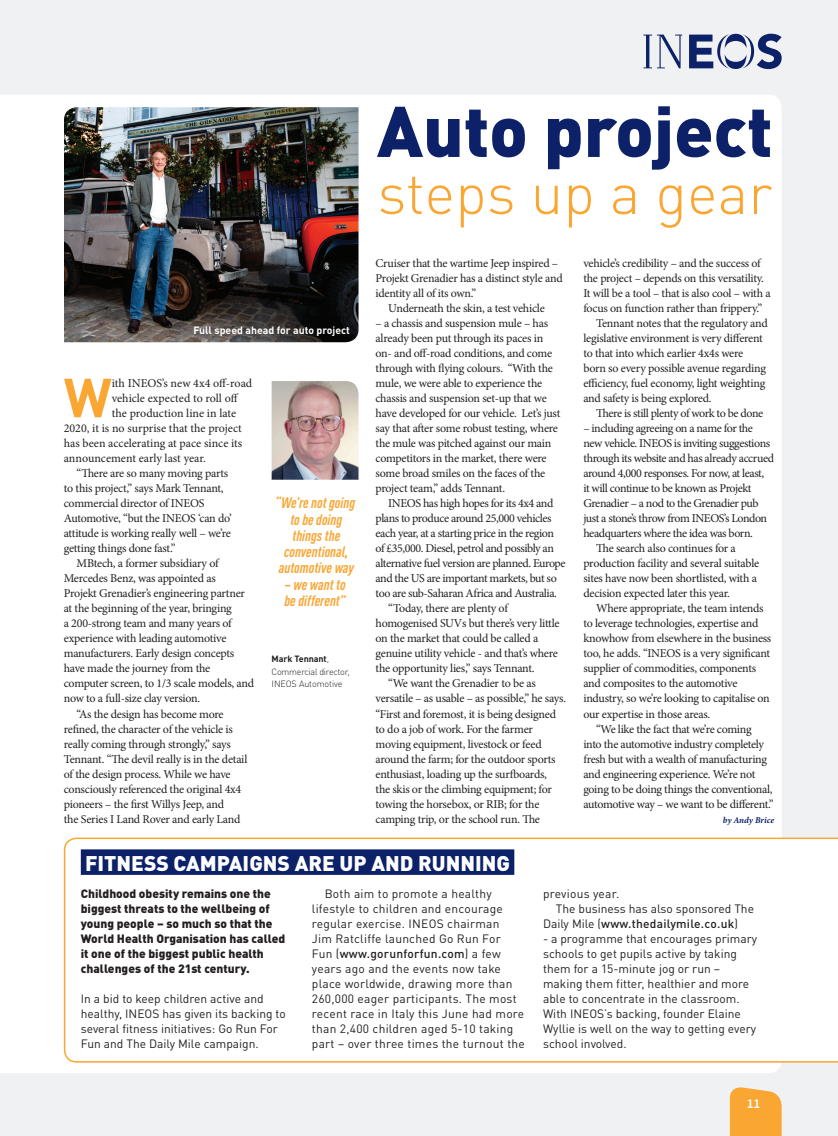
<style>
.page{position:relative;width:838px;height:1136px;background:#fff}
.page>*{position:absolute;margin:0;border:0;box-sizing:border-box;transform-origin:0 0}
.Headline_Case_Heav{font:900 70.5px "DINOT";color:#0d2169}
.Headline_Case_Ligh{font:300 58.5px "DINOT";color:#faa633}
.Bodycopy_Drop_Cap{font:700 54.15px "DINOT";color:#faa633}
.Box_Headline_Red{font:900 21px "DINOT";color:#fff}
.t1{font:italic 700 condensed 15px "DINOT";color:#faa633}
.t2{font:600 13.5px "Source Sans Pro";color:#fff}
.Bodycopy_Indent{font:12px/15px "Minion Pro";letter-spacing:-.025em;color:#231f20}
.Box_Bodycopy_Inden{font:12px/15px "DINOT";letter-spacing:.005em;color:#231f20}
.Box_Standfirst{font:900 12px/15px "DINOT";color:#231f20}
.Bodycopy_Drop_Cap-2{font:12px "Minion Pro";color:#231f20}
.Box_Bodycopy_No_In{font:12px/15px "DINOT";color:#231f20}
.Picture_Caption_Gr{font:700 10.5px "DINOT";color:#fff}
.Quote_Credit{font:300 9px/12.6px "DINOT";letter-spacing:-.03em;color:#231f20}
.t3{font:700 9px "DINOT";letter-spacing:-.01em;color:#231f20}
.Byline{font:italic 700 9px "Minion Pro";letter-spacing:-.005em;color:#0d2169}
.s1{font-weight:300}
.s2{font-weight:500}
</style>
<div class="page">
<div style="left:0;top:0;width:838px;height:1135px;background:#f0f1f2"></div>
<svg style="left:730px;top:1087px;width:51px;height:48px;background:#f9ab40"></svg>
<div style="left:0;top:95px;width:781px;height:977px;background:#fff"></div>
<svg style="left:689px;top:34px;width:92px;height:35px"></svg>
<svg style="left:643px;top:35px;width:39px;height:33px"></svg>
<div style="left:63px;top:836px;width:775px;height:227px;background:#fff"></div>
<img style="left:272px;top:381px;width:86px;height:98px">
<div style="left:81px;top:849px;width:433px;height:25px;background:#0d2169"></div>
<img style="left:64px;top:107px;width:294px;height:235px">
<p class="Picture_Caption_Gr" style="left:193px;top:323px;width:158px">Full speed ahead for auto project</p>
<p class="Bodycopy_Drop_Cap" style="left:64px;top:362px;width:50px">W</p>
<p class="Bodycopy_Drop_Cap-2" style="left:112px;top:375px;width:142px">ith INEOS’s new 4x4 off-road</p>
<p class="Bodycopy_Drop_Cap-2" style="left:112px;top:390px;width:128px">vehicle expected to roll off</p>
<p class="Bodycopy_Drop_Cap-2" style="left:112px;top:405px;width:126px">the production line in late</p>
<p class="Bodycopy_Drop_Cap-2" style="left:64px;top:420px;width:180px">2020, it is no surprise that the project</p>
<p class="Bodycopy_Drop_Cap-2" style="left:64px;top:435px;width:180px">has been accelerating at pace since its</p>
<p class="Bodycopy_Drop_Cap-2" style="left:64px;top:450px;width:144px">announcement early last year.</p>
<p class="Bodycopy_Indent" style="left:64px;top:466px;width:170px;text-indent:13px">“There are so many moving parts to this project,” says Mark Tennant, commercial director of INEOS Automotive, “but the INEOS ‘can do’ attitude is working really well – we’re getting things done fast.”</p>
<p class="Bodycopy_Indent" style="left:64px;top:556px;width:192px;text-indent:13px">MBtech, a former subsidiary of Mercedes Benz, was appointed as<br>Projekt Grenadier’s engineering partner at the beginning of the year, bringing<br>a 200-strong team and many years of experience with leading automotive manufacturers. Early design concepts have made the journey from the computer screen, to 1/3 scale models, and now to a full-size clay version.</p>
<p class="Bodycopy_Indent" style="left:64px;top:706px;width:185px;text-indent:13px">“As the design has become more refined, the character of the vehicle is really coming through strongly,” says Tennant. “The devil really is in the detail of the design process. While we have consciously referenced the original 4x4 pioneers – the first Willys Jeep, and<br>the Series I Land Rover and early Land</p>
<p class="t1" style="left:275px;top:493px;width:82px">“We’re not going</p>
<p class="t1" style="left:290px;top:510px;width:53px">to be doing</p>
<p class="t1" style="left:292px;top:526px;width:49px">things the</p>
<p class="t1" style="left:284px;top:542px;width:66px">conventional,</p>
<p class="t1" style="left:279px;top:559px;width:76px">automotive way</p>
<p class="t1" style="left:284px;top:575px;width:63px">– we want to</p>
<p class="t1" style="left:284px;top:591px;width:63px">be different”</p>
<p class="t3" style="left:272px;top:653px;width:59px">Mark Tennant<span class="s1">,</span></p>
<p class="Quote_Credit" style="left:272px;top:665px;width:80px">Commercial director,<br>INEOS Automotive</p>
<p class="Headline_Case_Heav" style="left:377px;top:84px;width:397px">Auto project</p>
<p class="Headline_Case_Ligh" style="left:377px;top:157px;width:396px">steps up a gear</p>
<p class="Bodycopy_Indent" style="left:375px;top:256px;width:189px">Cruiser that the wartime Jeep inspired –<br>Projekt Grenadier has a distinct style and identity all of its own.”</p>
<p class="Bodycopy_Indent" style="left:388px;top:301px;width:158px">Underneath the skin, a test vehicle</p>
<p class="Bodycopy_Indent" style="left:375px;top:316px;width:186px">– a chassis and suspension mule – has already been put through its paces in on- and off-road conditions, and come through with flying colours. “With the mule, we were able to experience the chassis and suspension set-up that we have developed for our vehicle. Let’s just say that after some robust testing, where the mule was pitched against our main competitors in the market, there were some broad smiles on the faces of the project team,” adds Tennant.</p>
<p class="Bodycopy_Indent" style="left:375px;top:496px;width:192px;text-indent:13px">INEOS has high hopes for its 4x4 and plans to produce around 25,000 vehicles each year, at a starting price in the region of £35,000. Diesel, petrol and possibly an alternative fuel version are planned. Europe and the US are important markets, but so too are sub-Saharan Africa and Australia.</p>
<p class="Bodycopy_Indent" style="left:375px;top:601px;width:186px;text-indent:13px">“Today, there are plenty of homogenised SUVs but there’s very little on the market that could be called a genuine utility vehicle - and that’s where the opportunity lies,” says Tennant.</p>
<p class="Bodycopy_Indent" style="left:375px;top:676px;width:192px;text-indent:13px">“We want the Grenadier to be as versatile – as usable – as possible,” he says. “First and foremost, it is being designed to do a job of work. For the farmer moving equipment, livestock or feed around the farm; for the outdoor sports enthusiast, loading up the surfboards,<br>the skis or the climbing equipment; for towing the horsebox, or RIB; for the camping trip, or the school run. The</p>
<p class="Bodycopy_Indent" style="left:583px;top:256px;width:189px">vehicle’s credibility – and the success of the project – depends on this versatility.<br>It will be a tool – that is also cool – with a focus on function rather than frippery.”</p>
<p class="Bodycopy_Indent" style="left:583px;top:316px;width:186px;text-indent:13px">Tennant notes that the regulatory and legislative environment is very different to that into which earlier 4x4s were born so every possible avenue regarding efficiency, fuel economy, light weighting and safety is being explored.</p>
<p class="Bodycopy_Indent" style="left:596px;top:406px;width:168px">There is still plenty of work to be done</p>
<p class="Bodycopy_Indent" style="left:583px;top:421px;width:192px">– including agreeing on a name for the new vehicle. INEOS is inviting suggestions through its website and has already accrued around 4,000 responses. For now, at least,<br>it will continue to be known as Projekt Grenadier – a nod to the Grenadier pub just a stone’s throw from INEOS’s London headquarters where the idea was born.</p>
<p class="Bodycopy_Indent" style="left:583px;top:541px;width:177px;text-indent:13px">The search also continues for a production facility and several suitable sites have now been shortlisted, with a decision expected later this year.</p>
<p class="Bodycopy_Indent" style="left:583px;top:601px;width:189px;text-indent:13px">Where appropriate, the team intends to leverage technologies, expertise and knowhow from elsewhere in the business too, he adds. “INEOS is a very significant supplier of commodities, components and composites to the automotive industry, so we’re looking to capitalise on our expertise in those areas.</p>
<p class="Bodycopy_Indent" style="left:583px;top:721px;width:192px;text-indent:13px">“We like the fact that we’re coming<br>into the automotive industry completely fresh but with a wealth of manufacturing and engineering experience. We’re not going to be doing things the conventional, automotive way – we want to be different.”</p>
<p class="Byline" style="left:723px;top:813px;width:53px">by Andy Brice</p>
<p class="Box_Headline_Red" style="left:85px;top:848px;width:426px">FITNESS CAMPAIGNS ARE UP AND RUNNING</p>
<p class="Box_Standfirst" style="left:81px;top:885px;width:206px">Childhood obesity remains one the biggest threats to the wellbeing of young people – so much so that the World Health Organisation has called it one of the biggest public health challenges of the 21st century.</p>
<p class="Box_Bodycopy_No_In" style="left:81px;top:990px;width:207px">In a bid to keep children active and healthy, INEOS has given its backing to several fitness initiatives: Go Run For Fun and The Daily Mile campaign.</p>
<p class="Box_Bodycopy_Inden" style="left:312px;top:885px;width:214px;text-indent:13px">Both aim to promote a healthy lifestyle to children and encourage regular exercise. INEOS chairman<br>Jim Ratcliffe launched Go Run For<br>Fun (<span class="s2">www.gorunforfun.com</span>) a few years ago and the events now take place worldwide, drawing more than 260,000 eager participants. The most recent race in Italy this June had more than 2,400 children aged 5-10 taking part – over three times the turnout the</p>
<p class="Box_Bodycopy_Inden" style="left:543px;top:885px;width:78px">previous year.</p>
<p class="Box_Bodycopy_Inden" style="left:543px;top:900px;width:212px;text-indent:13px">The business has also sponsored The<br>Daily Mile (<span class="s2">www.thedailymile.co.uk</span>)</p>
<p class="Box_Bodycopy_Inden" style="left:543px;top:930px;width:216px">- a programme that encourages primary schools to get pupils active by taking them for a 15-minute jog or run – making them fitter, healthier and more able to concentrate in the classroom.<br>With INEOS’s backing, founder Elaine Wyllie is well on the way to getting every school involved.</p>
<p class="t2" style="left:746px;top:1094px;width:15px">11</p>
</div>
